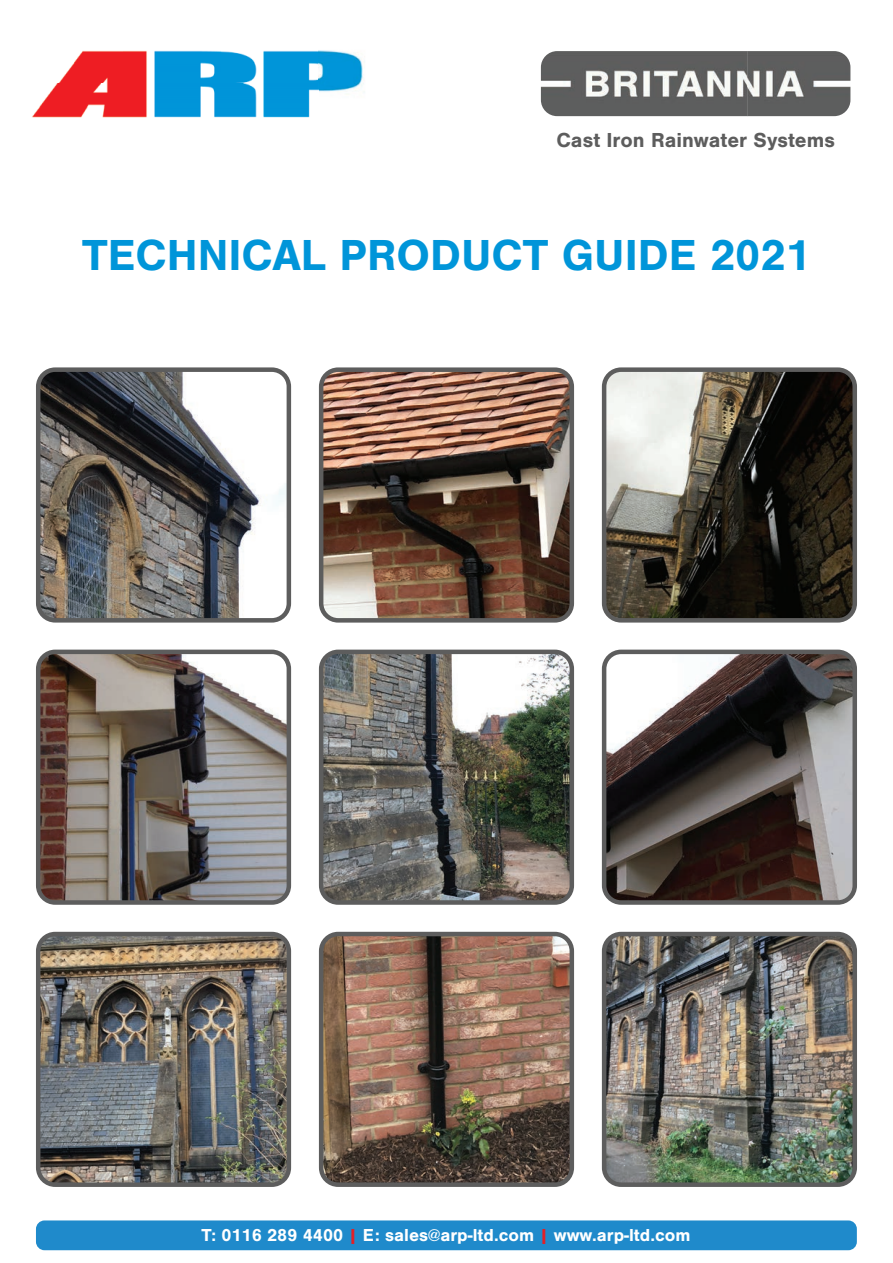
<style>
.page{position:relative;width:893px;height:1263px;background:#fff}
.page>*{position:absolute;margin:0;border:0;box-sizing:border-box;transform-origin:0 0}
.t1{font:700 45px "Nimbus San";color:#0095d9}
.t2{font:700 21px "Nimbus San";color:#5d5d5d}
.t3{font:700 18px "Nimbus San";color:#fff}
.s1{color:#e41e25}
</style>
<div class="page">
<img style="left:541px;top:51px;width:309px;height:65px">
<div style="left:36px;top:1220px;width:821px;height:30px;background:#1f8acb;border-radius:9px"></div>
<img style="left:324px;top:937px;width:245px;height:245px">
<div style="left:319px;top:932px;width:255px;height:255px;border:4px solid #5d5d5d;border-radius:17px"></div>
<img style="left:41px;top:372px;width:245px;height:246px">
<div style="left:36px;top:367px;width:255px;height:256px;border:4px solid #5d5d5d;border-radius:17px"></div>
<img style="left:607px;top:937px;width:245px;height:245px">
<div style="left:602px;top:932px;width:255px;height:255px;border:4px solid #5d5d5d;border-radius:17px"></div>
<img style="left:324px;top:372px;width:245px;height:246px">
<div style="left:319px;top:367px;width:255px;height:256px;border:4px solid #5d5d5d;border-radius:17px"></div>
<img style="left:324px;top:655px;width:245px;height:245px">
<div style="left:319px;top:650px;width:255px;height:255px;border:4px solid #5d5d5d;border-radius:17px"></div>
<img style="left:607px;top:655px;width:245px;height:245px">
<div style="left:602px;top:650px;width:255px;height:255px;border:4px solid #5d5d5d;border-radius:17px"></div>
<img style="left:607px;top:372px;width:245px;height:246px">
<div style="left:602px;top:367px;width:255px;height:256px;border:4px solid #5d5d5d;border-radius:17px"></div>
<img style="left:41px;top:937px;width:245px;height:245px">
<div style="left:36px;top:932px;width:255px;height:255px;border:4px solid #5d5d5d;border-radius:17px"></div>
<img style="left:41px;top:655px;width:245px;height:245px">
<div style="left:36px;top:650px;width:255px;height:255px;border:4px solid #5d5d5d;border-radius:17px"></div>
<img style="left:32px;top:50px;width:333px;height:68px">
<p class="t2" style="left:556px;top:128px;width:280px">Cast Iron Rainwater Systems</p>
<h1 class="t1" style="left:82px;top:230px;width:730px">TECHNICAL PRODUCT GUIDE 2021</h1>
<p class="t3" style="left:201px;top:1225px;width:491px">T: 0116 289 4400 <span class="s1">|</span> E: sales@arp-ltd.com <span class="s1">|</span> www.arp-ltd.com</p>
</div>
